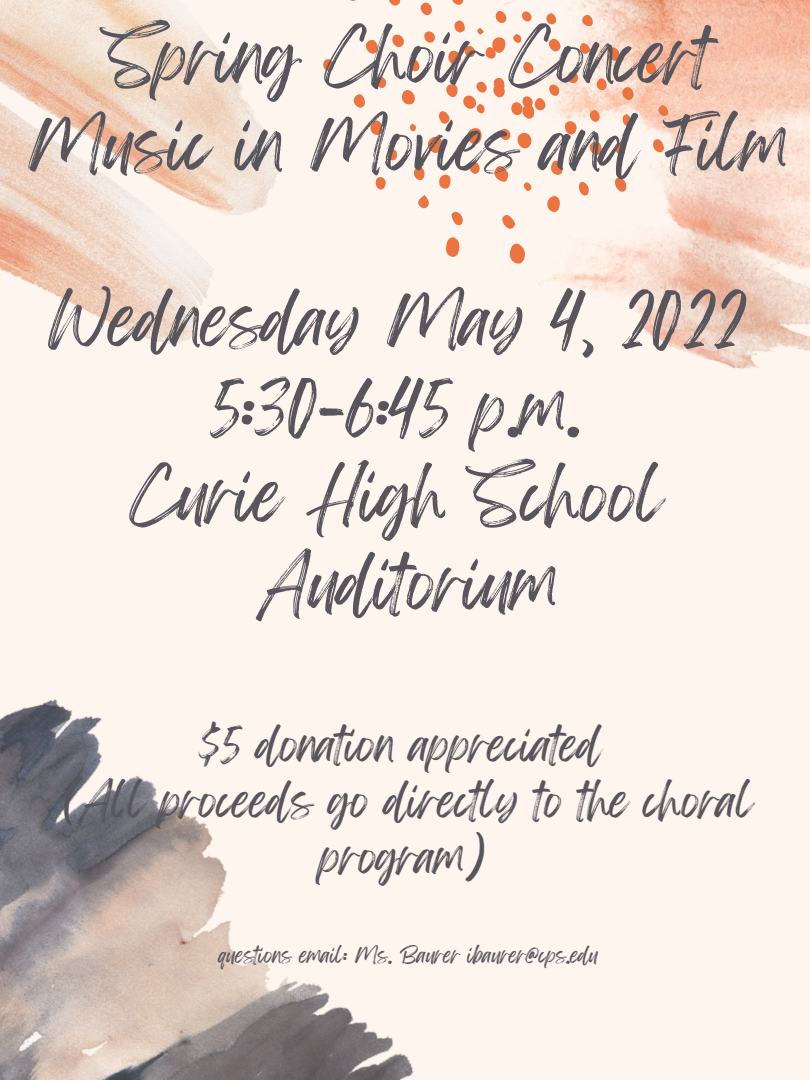
<style>
.page{position:relative;width:810px;height:1080px;background:#fff5ef}
.page>*{position:absolute;margin:0;border:0;box-sizing:border-box;transform-origin:0 0}
.t1{font:62.81px "Feeling Passionate";color:#58555d}
.t2{font:40.56px/56.3px "Feeling Passionate";color:#58555d;text-align:center}
.t3{font:18.94px "Feeling Passionate";color:#58555d}
</style>
<div class="page">
<img style="left:498px;top:0;width:312px;height:369px">
<svg style="left:509px;top:244px;width:16px;height:20px"></svg>
<svg style="left:446px;top:237px;width:13px;height:20px"></svg>
<svg style="left:518px;top:133px;width:13px;height:15px"></svg>
<svg style="left:547px;top:196px;width:14px;height:17px"></svg>
<svg style="left:494px;top:166px;width:15px;height:17px"></svg>
<svg style="left:402px;top:90px;width:13px;height:15px"></svg>
<svg style="left:371px;top:121px;width:11px;height:14px"></svg>
<svg style="left:551px;top:160px;width:12px;height:15px"></svg>
<svg style="left:439px;top:175px;width:12px;height:14px"></svg>
<svg style="left:502px;top:214px;width:14px;height:15px"></svg>
<svg style="left:590px;top:142px;width:12px;height:14px"></svg>
<svg style="left:366px;top:40px;width:13px;height:14px"></svg>
<svg style="left:615px;top:177px;width:11px;height:15px"></svg>
<svg style="left:608px;top:47px;width:12px;height:14px"></svg>
<svg style="left:565px;top:121px;width:12px;height:14px"></svg>
<svg style="left:354px;top:94px;width:11px;height:14px"></svg>
<svg style="left:451px;top:211px;width:12px;height:14px"></svg>
<svg style="left:389px;top:0;width:12px;height:6px"></svg>
<svg style="left:549px;top:39px;width:12px;height:12px"></svg>
<svg style="left:622px;top:87px;width:12px;height:13px"></svg>
<svg style="left:392px;top:35px;width:12px;height:12px"></svg>
<svg style="left:414px;top:167px;width:11px;height:13px"></svg>
<svg style="left:653px;top:139px;width:11px;height:13px"></svg>
<svg style="left:493px;top:78px;width:12px;height:19px"></svg>
<svg style="left:421px;top:3px;width:11px;height:12px"></svg>
<svg style="left:646px;top:62px;width:11px;height:13px"></svg>
<svg style="left:424px;top:31px;width:11px;height:12px"></svg>
<svg style="left:323px;top:59px;width:11px;height:12px"></svg>
<svg style="left:614px;top:143px;width:11px;height:14px"></svg>
<svg style="left:578px;top:181px;width:11px;height:15px"></svg>
<svg style="left:409px;top:59px;width:11px;height:12px"></svg>
<svg style="left:418px;top:195px;width:11px;height:14px"></svg>
<svg style="left:376px;top:177px;width:10px;height:13px"></svg>
<svg style="left:470px;top:161px;width:10px;height:13px"></svg>
<svg style="left:581px;top:15px;width:12px;height:12px"></svg>
<svg style="left:568px;top:71px;width:10px;height:12px"></svg>
<svg style="left:597px;top:78px;width:10px;height:12px"></svg>
<svg style="left:499px;top:129px;width:11px;height:11px"></svg>
<svg style="left:387px;top:149px;width:10px;height:12px"></svg>
<svg style="left:580px;top:43px;width:11px;height:11px"></svg>
<svg style="left:523px;top:61px;width:10px;height:13px"></svg>
<svg style="left:376px;top:77px;width:10px;height:11px"></svg>
<svg style="left:590px;top:110px;width:10px;height:12px"></svg>
<svg style="left:511px;top:85px;width:48px;height:34px"></svg>
<svg style="left:623px;top:114px;width:8px;height:13px"></svg>
<svg style="left:658px;top:105px;width:10px;height:11px"></svg>
<svg style="left:546px;top:13px;width:10px;height:11px"></svg>
<svg style="left:522px;top:11px;width:10px;height:10px"></svg>
<svg style="left:428px;top:82px;width:59px;height:71px"></svg>
<svg style="left:513px;top:34px;width:9px;height:9px"></svg>
<svg style="left:523px;top:182px;width:9px;height:9px"></svg>
<svg style="left:410px;top:124px;width:6px;height:7px"></svg>
<svg style="left:448px;top:0;width:58px;height:65px"></svg>
<img style="left:0;top:0;width:280px;height:343px">
<img style="left:0;top:699px;width:414px;height:381px">
<p class="t1" style="left:107px;top:6px;width:604px">Spring Choir Concert</p>
<p class="t1" style="left:28px;top:93px;width:763px">Music in Movies and Film</p>
<p class="t1" style="left:48px;top:269px;width:699px">Wednesday May 4, 2022</p>
<p class="t1" style="left:211px;top:357px;width:372px">5:30-6:45 p.m.</p>
<p class="t1" style="left:129px;top:445px;width:536px">Curie High School</p>
<p class="t1" style="left:258px;top:532px;width:302px">Auditorium</p>
<p class="t2" style="left:200px;top:717px;width:403px">$5 donation appreciated</p>
<p class="t2" style="left:64px;top:774px;width:691px">(All proceeds go directly to the choral program)</p>
<p class="t3" style="left:219px;top:940px;width:381px">questions email: Ms. Baurer ibaurer@cps.edu</p>
</div>
